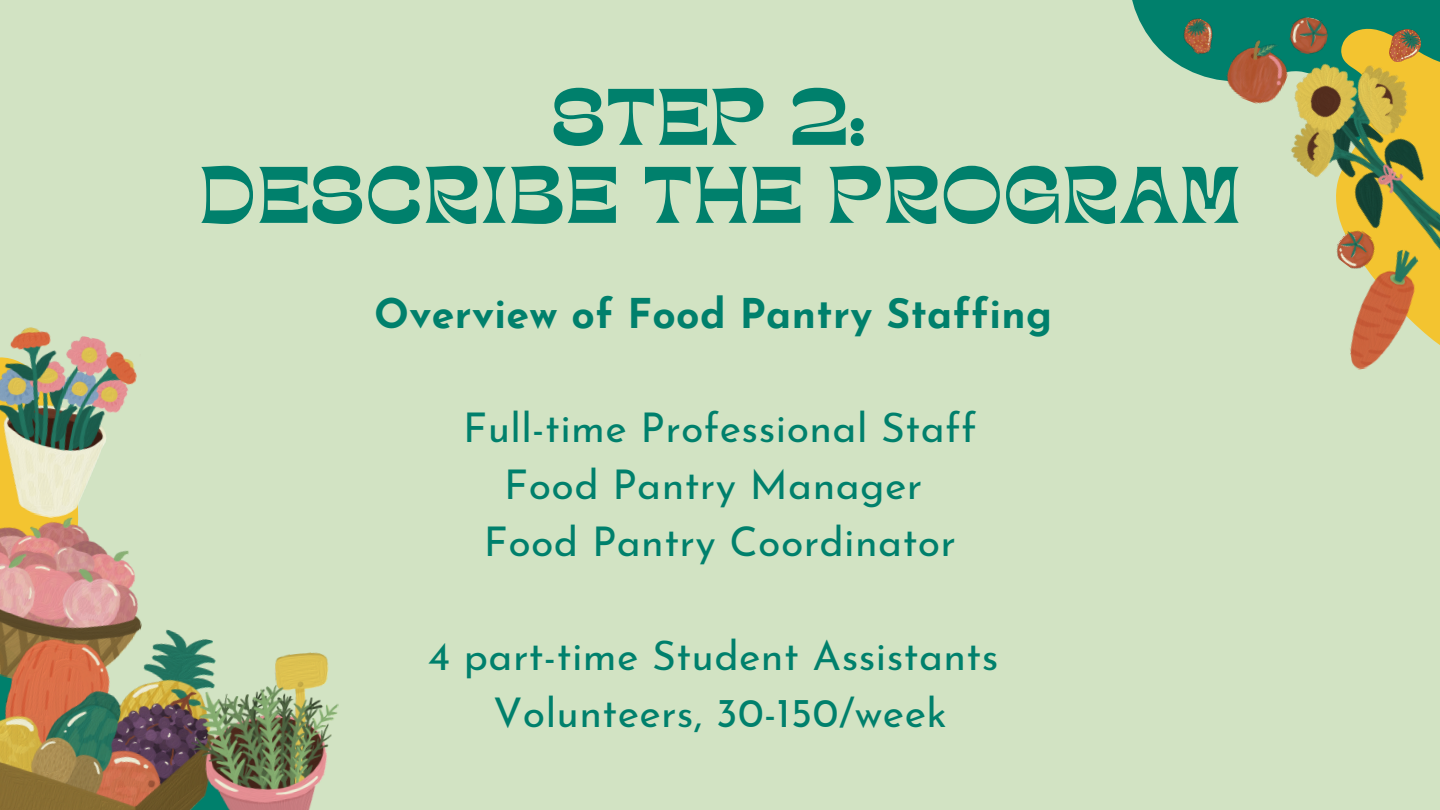
<style>
.page{position:relative;width:1440px;height:810px;background:#d2e3c3}
.page>*{position:absolute;margin:0;border:0;box-sizing:border-box;transform-origin:0 0}
.t1{font:56px/78px "TANKINDRED Display";letter-spacing:.03em;color:#00806c;text-align:center}
.t2{font:41px "Josefin Sans";letter-spacing:.01em;color:#00806c}
.t3{font:700 41px "Josefin Sans";letter-spacing:.01em;color:#00806c}
</style>
<div class="page">
<svg style="left:1132px;top:0;width:103px;height:81px;fill:#00806c"></svg>
<svg style="left:1235px;top:0;width:205px;height:345px"></svg>
<img style="left:0;top:327px;width:137px;height:167px">
<img style="left:0;top:494px;width:135px;height:99px">
<img style="left:0;top:593px;width:213px;height:217px">
<img style="left:1259px;top:30px;width:181px;height:255px">
<img style="left:184px;top:651px;width:155px;height:159px">
<img style="left:1335px;top:248px;width:99px;height:122px">
<img style="left:1389px;top:30px;width:32px;height:32px">
<img style="left:1177px;top:14px;width:44px;height:44px">
<img style="left:1221px;top:32px;width:75px;height:79px">
<img style="left:1287px;top:15px;width:43px;height:42px">
<img style="left:1331px;top:224px;width:51px;height:51px">
<p class="t1" style="left:200px;top:87px;width:1042px">STEP 2:<br>DESCRIBE THE PROGRAM</p>
<p class="t3" style="left:374px;top:297px;width:680px">Overview of Food Pantry Staffing</p>
<p class="t2" style="left:463px;top:411px;width:515px">Full-time Professional Staff</p>
<p class="t2" style="left:504px;top:468px;width:420px">Food Pantry Manager</p>
<p class="t2" style="left:484px;top:525px;width:474px">Food Pantry Coordinator</p>
<p class="t2" style="left:428px;top:639px;width:572px">4 part-time Student Assistants</p>
<p class="t2" style="left:493px;top:696px;width:455px">Volunteers, 30-150/week</p>
</div>
